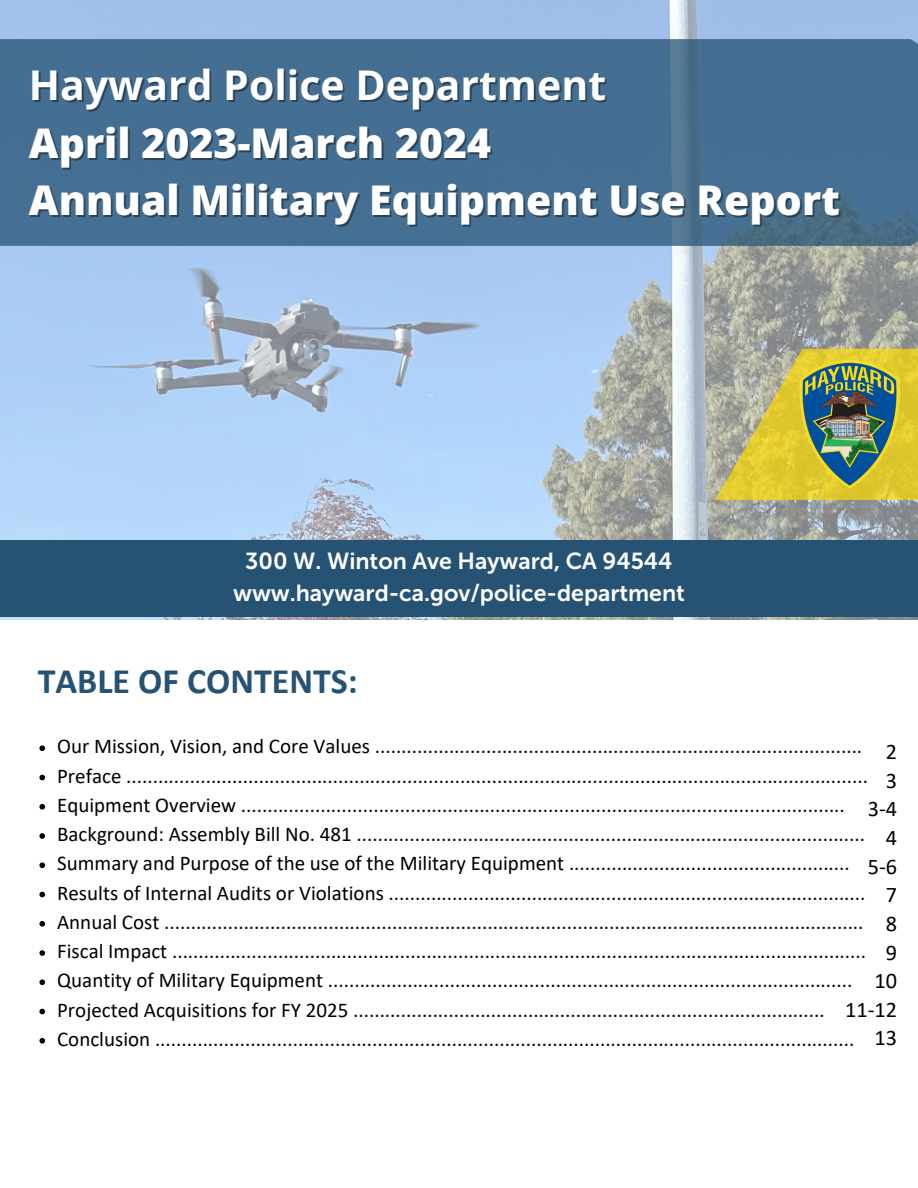
<style>
.page{position:relative;width:918px;height:1188px;background:#fff}
.page>*{position:absolute;margin:0;border:0;box-sizing:border-box;transform-origin:0 0}
.t1{font:800 40.95px "Open Sans";color:#fff}
.t2{font:700 40.95px "Open Sans";color:#fff}
.t3{font:700 36px "Calibri";color:#265374}
.t4{font:23.1px/31.5px "Museo Sans 700";color:#fff;text-align:center}
.t5{font:22.35px "Calibri";color:#000}
.t6{font:21px "Calibri";color:#000}
</style>
<div class="page">
<img style="left:0;top:0;width:918px;height:619px">
<div style="left:0;top:540px;width:918px;height:76px;background:#265374"></div>
<div style="left:0;top:39px;width:918px;height:207px;background:#456f92"></div>
<svg style="left:715px;top:349px;width:203px;height:151px;background:#c9bc61"></svg>
<img style="left:798px;top:349px;width:108px;height:147px">
<svg style="left:39px;top:745px;width:6px;height:6px"></svg>
<svg style="left:39px;top:775px;width:6px;height:5px"></svg>
<svg style="left:39px;top:804px;width:6px;height:6px"></svg>
<svg style="left:39px;top:833px;width:6px;height:6px"></svg>
<svg style="left:39px;top:862px;width:6px;height:6px"></svg>
<svg style="left:39px;top:892px;width:6px;height:5px"></svg>
<svg style="left:39px;top:921px;width:6px;height:6px"></svg>
<svg style="left:39px;top:950px;width:6px;height:6px"></svg>
<svg style="left:39px;top:979px;width:6px;height:6px"></svg>
<svg style="left:39px;top:1009px;width:6px;height:5px"></svg>
<svg style="left:39px;top:1038px;width:6px;height:6px"></svg>
<p class="t2" style="left:29px;top:57px;width:579px">Hayward Police Department</p>
<p class="t1" style="left:29px;top:114px;width:464px">April 2023-March 2024</p>
<h3 class="t1" style="left:29px;top:171px;width:813px">Annual Military Equipment Use Report</h3>
<p class="t4" style="left:233px;top:546px;width:453px">300 W. Winton Ave Hayward, CA 94544 www.hayward-ca.gov/police-department</p>
<h2 class="t3" style="left:38px;top:666px;width:322px">TABLE OF CONTENTS:</h2>
<p class="t6" style="left:57px;top:738px;width:807px">Our Mission, Vision, and Core Values ............................................................................................</p>
<p class="t6" style="left:57px;top:767px;width:812px">Preface ............................................................................................................................................</p>
<p class="t6" style="left:57px;top:796px;width:789px">Equipment Overview ..................................................................................................................</p>
<p class="t6" style="left:57px;top:825px;width:810px">Background: Assembly Bill No. 481 ................................................................................................</p>
<p class="t6" style="left:57px;top:855px;width:794px">Summary and Purpose of the use of the Military Equipment .....................................................</p>
<p class="t6" style="left:57px;top:884px;width:810px">Results of Internal Audits or Violations ..........................................................................................</p>
<p class="t6" style="left:57px;top:913px;width:808px">Annual Cost ....................................................................................................................................</p>
<p class="t6" style="left:57px;top:942px;width:811px">Fiscal Impact ...................................................................................................................................</p>
<p class="t6" style="left:57px;top:972px;width:797px">Quantity of Military Equipment ...................................................................................................</p>
<p class="t6" style="left:57px;top:1001px;width:769px">Projected Acquisitions for FY 2025 .........................................................................................</p>
<p class="t6" style="left:57px;top:1030px;width:799px">Conclusion ....................................................................................................................................</p>
<p class="t5" style="left:886px;top:742px;width:13px">2</p>
<p class="t5" style="left:886px;top:771px;width:13px">3</p>
<p class="t5" style="left:868px;top:800px;width:31px">3-4</p>
<p class="t5" style="left:886px;top:828px;width:13px">4</p>
<p class="t5" style="left:868px;top:857px;width:31px">5-6</p>
<p class="t5" style="left:886px;top:886px;width:13px">7</p>
<p class="t5" style="left:886px;top:914px;width:13px">8</p>
<p class="t5" style="left:886px;top:943px;width:13px">9</p>
<p class="t5" style="left:875px;top:971px;width:24px">10</p>
<p class="t5" style="left:845px;top:1000px;width:54px">11-12</p>
<p class="t5" style="left:875px;top:1029px;width:24px">13</p>
</div>
